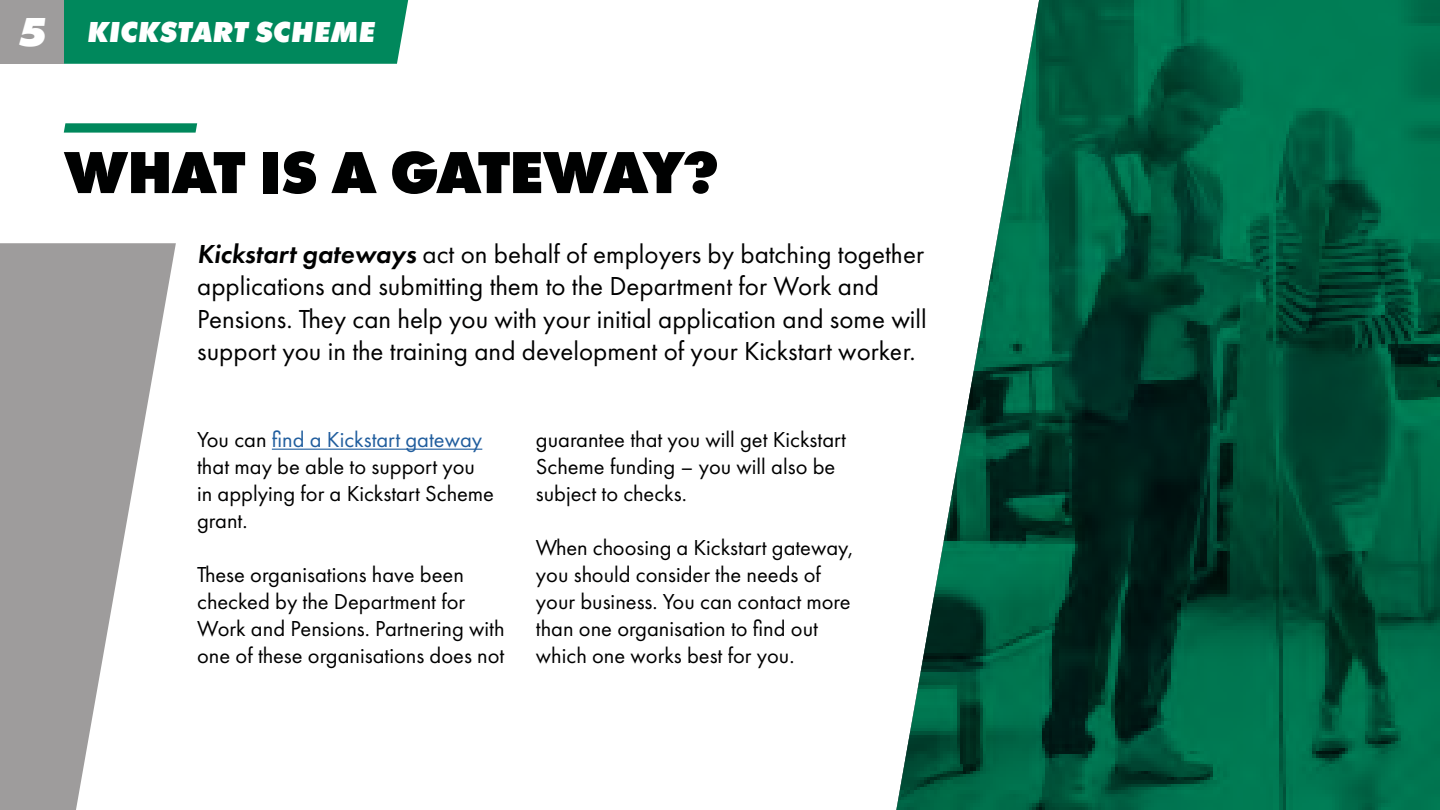
<style>
.page{position:relative;width:1440px;height:810px;background:#fff}
.page>*{position:absolute;margin:0;border:0;box-sizing:border-box;transform-origin:0 0}
.t1{font:800 61.5px "Futura PT";letter-spacing:-.035em;color:#000101}
.t2{font:italic 800 30px "Futura PT";letter-spacing:-.005em;color:#fff}
.t3{font:27px/32.4px "Futura PT";color:#000101}
.t4{font:22.5px/27px "Futura PT";color:#000101}
.s1{font-size:42px}
.s2{font-weight:600;font-style:italic}
.s3{color:#215e9e}
</style>
<div class="page">
<hr style="left:272px;top:449px;width:210px;height:1px;background:#215e9e">
<svg style="left:0;top:243px;width:176px;height:567px;fill:#9e9c9c"></svg>
<svg style="left:64px;top:123px;width:133px;height:10px"></svg>
<svg style="left:896px;top:0;width:544px;height:810px;background:#216b55"></svg>
<div style="left:64px;top:0;width:344px;height:64px;background:#00885c"></div>
<div style="left:0;top:0;width:64px;height:64px;background:#9e9c9c"></div>
<h2 class="t2" style="left:17px;top:12px;width:360px"><span class="s1">5</span> KICKSTART SCHEME</h2>
<h1 class="t1" style="left:64px;top:133px;width:657px">WHAT IS A GATEWAY?</h1>
<p class="t3" style="left:197px;top:238px;width:731px"><span class="s2">Kickstart gateways</span> act on behalf of employers by batching together applications and submitting them to the Department for Work and Pensions. They can help you with your initial application and some will support you in the training and development of your Kickstart worker.</p>
<p class="t4" style="left:197px;top:426px;width:298px">You can <span class="s3">find a Kickstart gateway </span>that may be able to support you in applying for a Kickstart Scheme grant.</p>
<p class="t4" style="left:197px;top:561px;width:309px">These organisations have been checked by the Department for<br>Work and Pensions. Partnering with one of these organisations does not</p>
<p class="t4" style="left:536px;top:426px;width:312px">guarantee that you will get Kickstart<br>Scheme funding – you will also be subject to checks.</p>
<p class="t4" style="left:536px;top:534px;width:319px">When choosing a Kickstart gateway, you should consider the needs of your business. You can contact more than one organisation to find out which one works best for you.</p>
</div>
